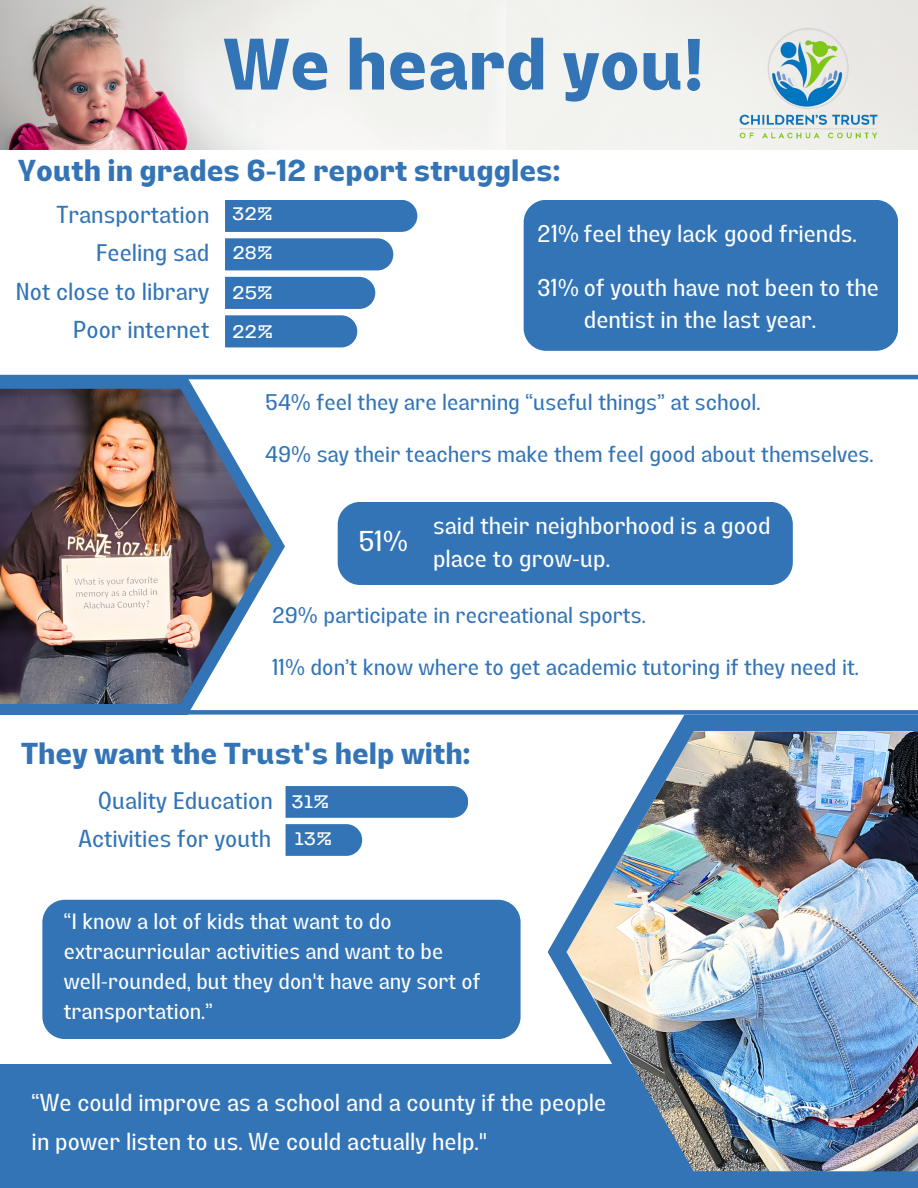
<style>
.page{position:relative;width:918px;height:1188px;background:#fff}
.page>*{position:absolute;margin:0;border:0;box-sizing:border-box;transform-origin:0 0}
.t1{font:700 72px "Lazord";color:#3374b6}
.t2{font:700 30px "Lazord";color:#3374b6}
.t3{font:28.5px "Lazord";color:#fff}
.t4{font:24px/32.7px "Lazord";color:#fff}
.t5{font:24px "Lazord";color:#3374b6}
.t6{font:22.5px "Lazord";color:#3374b6}
.t7{font:22.05px/30px "Lazord";color:#fff}
.t8{font:500 19.05px "Telegraf";color:#fff}
</style>
<div class="page">
<div style="left:0;top:145px;width:918px;height:5px;background:#f2f3f0"></div>
<svg style="left:286px;top:786px;width:182px;height:32px;background:#3877b7"></svg>
<svg style="left:286px;top:824px;width:76px;height:32px;background:#3d7ab9"></svg>
<img style="left:0;top:379px;width:285px;height:331px">
<hr style="left:0;top:375px;width:918px;height:4px;background:#3374b6">
<div style="left:0;top:1064px;width:918px;height:124px;background:#3374b6"></div>
<img style="left:549px;top:715px;width:369px;height:457px">
<div style="left:0;top:710px;width:918px;height:5px;background:#3374b6"></div>
<div style="left:524px;top:200px;width:374px;height:150px;background:#3374b6;border-radius:23px"></div>
<div style="left:338px;top:502px;width:455px;height:83px;background:#3374b6;border-radius:22px"></div>
<div style="left:225px;top:200px;width:192px;height:32px;background:#3374b6"></div>
<div style="left:225px;top:238px;width:168px;height:32px;background:#3374b6"></div>
<div style="left:225px;top:277px;width:150px;height:32px;background:#3374b6"></div>
<div style="left:225px;top:315px;width:132px;height:32px;background:#3374b6"></div>
<div style="left:42px;top:900px;width:479px;height:139px;background:#3374b6"></div>
<img style="left:0;top:0;width:505px;height:150px">
<img style="left:725px;top:15px;width:166px;height:134px">
<p class="t1" style="left:223px;top:37px;width:482px">We heard you!</p>
<p class="t2" style="left:18px;top:159px;width:544px">Youth in grades 6-12 report struggles:</p>
<p class="t5" style="left:56px;top:206px;width:154px">Transportation</p>
<p class="t5" style="left:96px;top:244px;width:115px">Feeling sad</p>
<p class="t5" style="left:15px;top:282px;width:195px">Not close to library</p>
<p class="t5" style="left:73px;top:321px;width:138px">Poor internet</p>
<p class="t8" style="left:232px;top:205px;width:42px">32%</p>
<p class="t8" style="left:232px;top:245px;width:42px">28%</p>
<p class="t8" style="left:232px;top:285px;width:42px">25%</p>
<p class="t8" style="left:232px;top:324px;width:42px">22%</p>
<p class="t4" style="left:537px;top:220px;width:321px">21% feel they lack good friends.</p>
<p class="t4" style="left:584px;top:274px;width:297px;text-indent:-47px">31% of youth have not been to the dentist in the last year.</p>
<p class="t6" style="left:265px;top:394px;width:497px">54% feel they are learning “useful things” at school.</p>
<p class="t6" style="left:265px;top:445px;width:610px">49% say their teachers make them feel good about themselves.</p>
<p class="t3" style="left:358px;top:530px;width:51px">51%</p>
<p class="t4" style="left:433px;top:513px;width:339px">said their neighborhood is a good place to grow-up.</p>
<p class="t6" style="left:272px;top:607px;width:375px">29% participate in recreational sports.</p>
<p class="t6" style="left:272px;top:659px;width:589px">11% don’t know where to get academic tutoring if they need it.</p>
<p class="t2" style="left:21px;top:743px;width:451px">They want the Trust's help with:</p>
<p class="t5" style="left:98px;top:792px;width:177px">Quality Education</p>
<p class="t5" style="left:79px;top:830px;width:194px">Activities for youth</p>
<p class="t8" style="left:292px;top:794px;width:39px">31%</p>
<p class="t8" style="left:295px;top:830px;width:39px">13%</p>
<p class="t7" style="left:64px;top:909px;width:418px">“I know a lot of kids that want to do extracurricular activities and want to be well-rounded, but they don't have any sort of transportation.”</p>
<p class="t4" style="left:32px;top:1087px;width:576px;line-height:38.2px">“We could improve as a school and a county if the people in power listen to us. We could actually help."</p>
</div>
